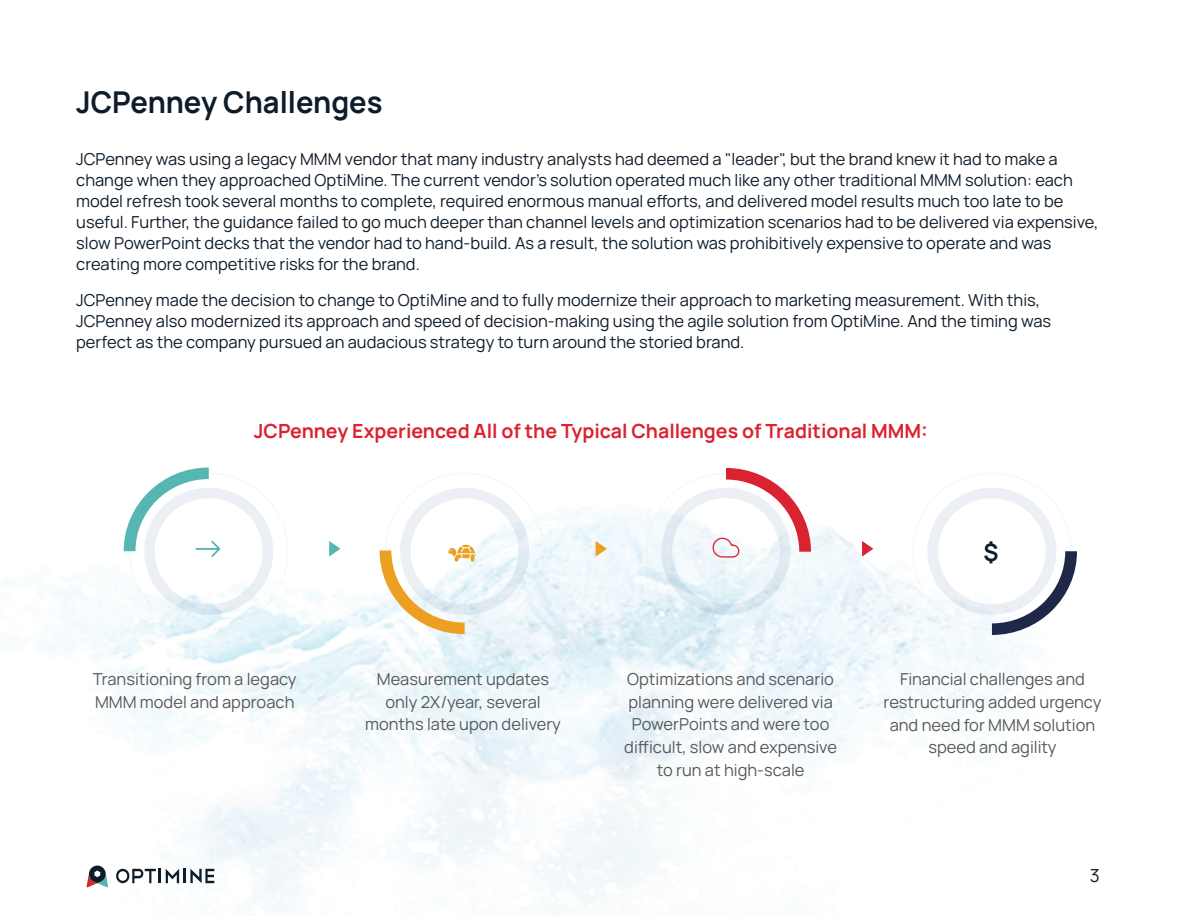
<style>
.page{position:relative;width:1188px;height:918px;background:#fff}
.page>*{position:absolute;margin:0;border:0;box-sizing:border-box;transform-origin:0 0}
.t1{font:700 30px "Manrope";color:#0e1c29}
.t2{font:700 24px "Manrope";color:#0e1c29}
.t3{font:700 19.5px "Manrope";color:#db2230}
.t4{font:18px "Manrope";color:#0e1c29}
.t5{font:16.5px/21px "Manrope";color:#0e1c29}
.t6{font:16.5px/22.5px "Manrope";color:#57585a;text-align:center}
</style>
<div class="page">
<img style="left:0;top:467px;width:1028px;height:446px">
<svg style="left:87px;top:866px;width:21px;height:21px"></svg>
<svg style="left:116px;top:869px;width:63px;height:14px"></svg>
<hr style="left:183px;top:869px;width:3px;height:14px;background:#0c1d29">
<svg style="left:190px;top:869px;width:24px;height:14px"></svg>
<svg style="left:380px;top:473px;width:164px;height:161px"></svg>
<svg style="left:912px;top:473px;width:165px;height:162px"></svg>
<svg style="left:329px;top:541px;width:12px;height:16px"></svg>
<svg style="left:596px;top:541px;width:11px;height:16px"></svg>
<svg style="left:862px;top:541px;width:11px;height:16px"></svg>
<svg style="left:124px;top:468px;width:165px;height:162px"></svg>
<svg style="left:646px;top:468px;width:165px;height:162px"></svg>
<h1 class="t1" style="left:76px;top:77px;width:308px">JCPenney Challenges</h1>
<p class="t5" style="left:76px;top:148px;width:1024px">JCPenney was using a legacy MMM vendor that many industry analysts had deemed a "leader", but the brand knew it had to make a change when they approached OptiMine. The current vendor’s solution operated much like any other traditional MMM solution: each model refresh took several months to complete, required enormous manual efforts, and delivered model results much too late to be useful. Further, the guidance failed to go much deeper than channel levels and optimization scenarios had to be delivered via expensive, slow PowerPoint decks that the vendor had to hand-build. As a result, the solution was prohibitively expensive to operate and was creating more competitive risks for the brand.</p>
<p class="t5" style="left:76px;top:289px;width:976px">JCPenney made the decision to change to OptiMine and to fully modernize their approach to marketing measurement. With this,<br>JCPenney also modernized its approach and speed of decision-making using the agile solution from OptiMine. And the timing was perfect as the company pursued an audacious strategy to turn around the storied brand.</p>
<p class="t3" style="left:254px;top:414px;width:676px">JCPenney Experienced All of the Typical Challenges of Traditional MMM:</p>
<h2 class="t2" style="left:983px;top:532px;width:17px">$</h2>
<p class="t6" style="left:93px;top:667px;width:205px;text-align:left">Transitioning from a legacy<br>MMM model and approach</p>
<p class="t6" style="left:365px;top:667px;width:197px">Measurement updates only 2X/year, several months late upon delivery</p>
<p class="t6" style="left:624px;top:667px;width:214px">Optimizations and scenario planning were delivered via<br>PowerPoints and were too difficult, slow and expensive to run at high-scale</p>
<p class="t6" style="left:884px;top:667px;width:219px">Financial challenges and restructuring added urgency and need for MMM solution speed and agility</p>
<p class="t4" style="left:1090px;top:862px;width:11px">3</p>
</div>
